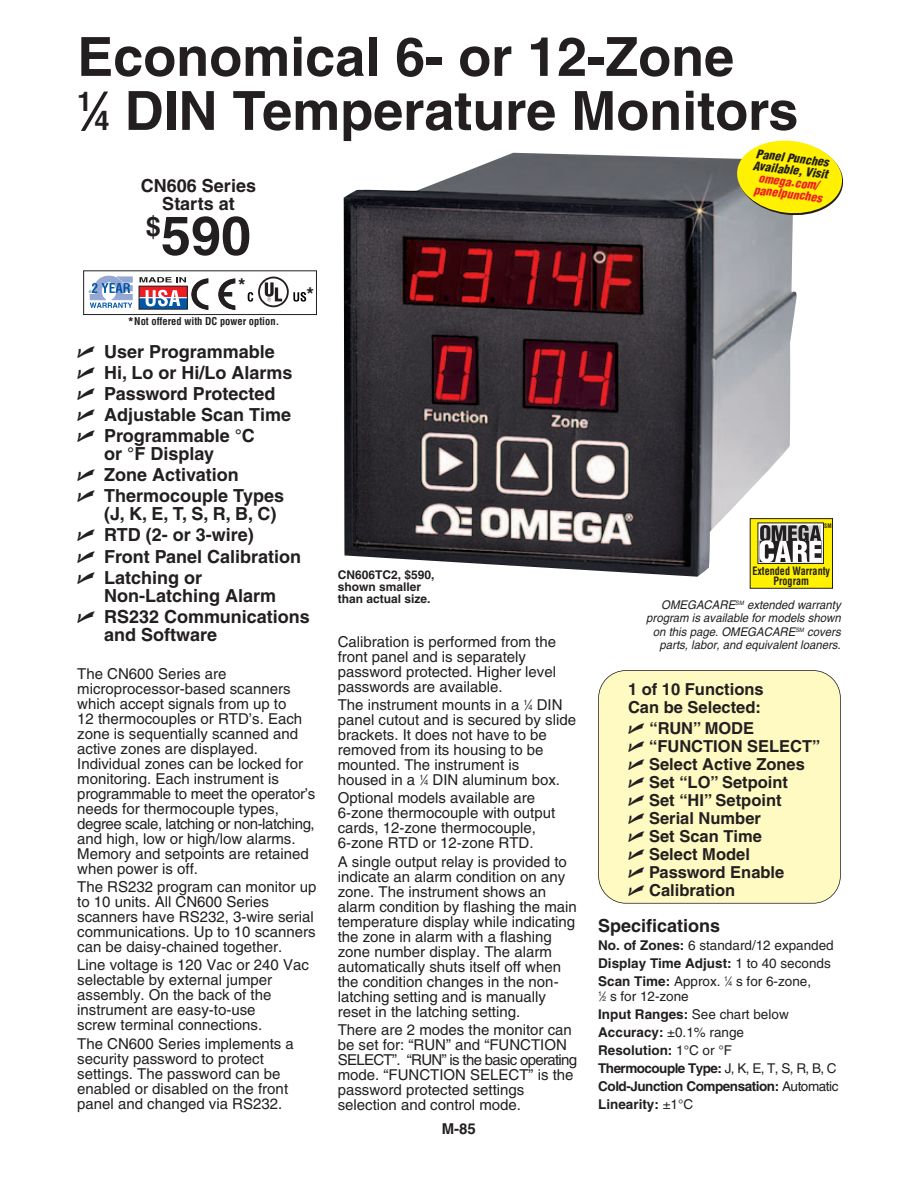
<style>
.page{position:relative;width:918px;height:1188px;background:#fff}
.page>*{position:absolute;margin:0;border:0;box-sizing:border-box;transform-origin:0 0}
.t1{font:700 54px/54px "Helvetica";color:#231f20}
.t2{font:700 19.2px "Helvetica";color:#231f20}
.t3{font:700 18px/18px "Helvetica";color:#231f20}
.t4{font:700 16.5px/18px "Helvetica";color:#231f20}
.t5{font:15px/15px "Helvetica";color:#231f20}
.t6{font:700 15px "Helvetica";color:#231f20}
.t7{font:700 13.5px/18px "Helvetica";letter-spacing:-.035em;color:#231f20}
.t8{font:13.5px/18px "Helvetica";color:#231f20}
.t9{font:italic 12px/13.5px "Helvetica";color:#231f20;text-align:right;scale:.95 1}
.t10{font:700 12px/12px "Helvetica";color:#231f20}
.t11{font:italic 900 condensed 12px/12px "Helvetica";color:#231f20}
.t12{font:italic 900 condensed 12px/12px "Helvetica";color:#ee1d23}
.t13{font:700 condensed 11.25px/10.2px "Helvetica";color:#231f20;text-align:center;scale:.9 1}
.t14{font:700 condensed 10.5px "Helvetica";color:#231f20}
.t15{font:700 condensed 6px "Helvetica";color:#231f20;scale:.9 1}
.s1{font-size:27px}
.s2{font-size:13.5px}
.s3{font-family:"Universal Newswith Comm Pi";font-weight:400}
.s4{font-size:7.5px}
.s5{font-weight:700}
.s6{font-size:6.75px}
.s7{font-weight:400}
.s8{font-weight:400;font-size:6.75px}
</style>
<div class="page">
<div style="left:599px;top:671px;width:241px;height:232px;background:#fffac1;border-radius:27px"></div>
<div style="left:598px;top:670px;width:243px;height:234px;border:2px solid #231f20;border-radius:28px"></div>
<img style="left:344px;top:153px;width:453px;height:424px">
<div style="left:83px;top:271px;width:234px;height:44px;border:1px solid #231f20"></div>
<svg style="left:140px;top:277px;width:95px;height:33px"></svg>
<div style="left:220px;top:292px;width:12px;height:5px;background:#231f20"></div>
<svg style="left:248px;top:277px;width:58px;height:31px"></svg>
<div style="left:750px;top:519px;width:82px;height:69px;background:#fff101"></div>
<div style="left:750px;top:518px;width:83px;height:71px;border:1px solid #231f20"></div>
<div style="left:758px;top:523px;width:66px;height:41px;border:1px solid #231f20"></div>
<svg style="left:760px;top:525px;width:62px;height:38px;background:#918f90"></svg>
<svg style="left:735px;top:140px;width:108px;height:78px"></svg>
<svg style="left:89px;top:276px;width:44px;height:32px"></svg>
<h1 class="t1" style="left:77px;top:35px;width:723px">Economical 6- or 12-Zone<br><sup>1</sup>⁄<span class="s1">4</span> DIN Temperature Monitors</h1>
<p class="t3" style="left:141px;top:178px;width:117px;text-align:center">CN606 Series<br>Starts at</p>
<h1 class="t1" style="left:146px;top:214px;width:107px"><sup>$</sup>590</h1>
<p class="t2" style="left:238px;top:278px;width:9px">*</p>
<p class="t14" style="left:128px;top:317px;width:153px"><span class="s2">*</span>Not offered with DC power option.</p>
<p class="t2" style="left:307px;top:287px;width:9px">*</p>
<p class="t3" style="left:77px;top:345px;width:199px"><span class="s3">-</span> User Programmable</p>
<p class="t3" style="left:77px;top:366px;width:217px"><span class="s3">-</span> Hi, Lo or Hi/Lo Alarms</p>
<p class="t3" style="left:77px;top:387px;width:200px"><span class="s3">-</span> Password Protected</p>
<p class="t3" style="left:77px;top:408px;width:215px"><span class="s3">-</span> Adjustable Scan Time</p>
<p class="t3" style="left:104px;top:429px;width:152px;text-indent:-27px"><span class="s3">-</span> Programmable °C or °F Display</p>
<p class="t3" style="left:77px;top:468px;width:163px"><span class="s3">-</span> Zone Activation</p>
<p class="t3" style="left:104px;top:489px;width:181px;text-indent:-27px"><span class="s3">-</span> Thermocouple Types (J, K, E, T, S, R, B, C)</p>
<p class="t3" style="left:77px;top:528px;width:178px"><span class="s3">-</span> RTD (2- or 3-wire)</p>
<p class="t3" style="left:77px;top:549px;width:226px"><span class="s3">-</span> Front Panel Calibration</p>
<p class="t3" style="left:104px;top:570px;width:173px;text-indent:-27px"><span class="s3">-</span> Latching or<br>Non-Latching Alarm</p>
<p class="t3" style="left:104px;top:609px;width:207px;text-indent:-27px"><span class="s3">-</span> RS232 Communications and Software</p>
<p class="t5" style="left:77px;top:667px;width:240px">The CN600 Series are microprocessor-based scanners which accept signals from up to<br>12 thermocouples or RTD’s. Each zone is se quen tial ly scanned and active zones are dis played.<br>Individual zones can be locked for mon i tor ing. Each in stru ment is programmable to meet the op er a tor’s needs for thermocouple types, degree scale, latching or non-latching, and high, low or high/low alarms.<br>Memory and setpoints are retained when power is off.</p>
<p class="t5" style="left:77px;top:881px;width:241px">The RS232 program can monitor up to 10 units. All CN600 Series scanners have RS232, 3-wire serial communications. Up to 10 scanners can be daisy-chained together.</p>
<p class="t5" style="left:77px;top:959px;width:233px">Line voltage is 120 Vac or 240 Vac se lect able by external jumper assembly. On the back of the instrument are easy-to-use<br>screw terminal connections.</p>
<p class="t5" style="left:77px;top:1037px;width:218px">The CN600 Series implements a security pass word to protect settings. The password can be enabled or disabled on the front panel and changed via RS232.</p>
<p class="t11" style="left:755px;top:148px;width:77px;rotate:7deg">Panel Punches<br>Available, Visit</p>
<p class="t12" style="left:756px;top:173px;width:70px;rotate:7deg">omega.com/ panelpunches</p>
<p class="t15" style="left:824px;top:523px;width:10px">SM</p>
<p class="t10" style="left:338px;top:570px;width:98px">CN606TC2, $590, shown smaller than actual size.</p>
<p class="t13" style="left:752px;top:566px;width:88px">Extended Warranty<br>Program</p>
<p class="t9" style="left:646px;top:599px;width:209px">OMEGACARE<sup>SM</sup> extended warranty program is available for models shown on this page. OMEGACARE<sup>SM</sup> covers parts, labor, and equivalent loaners.</p>
<p class="t5" style="left:338px;top:635px;width:220px">Calibration is per formed from the front panel and is separately password protected. Higher level passwords are available.</p>
<p class="t5" style="left:338px;top:699px;width:240px">The in stru ment mounts in a <sup>1</sup>⁄<span class="s4">4</span> DIN panel cutout and is secured by slide brackets. It does not have to be removed from its housing to be mount ed. The instrument is<br>housed in a <sup>1</sup>⁄<span class="s4">4</span> DIN alu mi num box.</p>
<p class="t5" style="left:338px;top:792px;width:219px">Optional models available are<br>6-zone thermocouple with output cards, 12-zone thermocouple,<br>6-zone RTD or 12-zone RTD.</p>
<p class="t5" style="left:338px;top:855px;width:241px">A single output re lay is pro vid ed to indicate an alarm condition on any zone. The instrument shows an alarm condition by flashing the main temperature display while indicating the zone in alarm with a flashing zone number display. The alarm automatically shuts itself off when the condition changes in the non&shy;latch ing setting and is manually reset in the latching setting.</p>
<p class="t5" style="left:338px;top:1023px;width:241px">There are 2 modes the monitor can be set for: “RUN” and “FUNC TION<br>SELECT”. “RUN” is the basic op er at ing mode. “FUNC TION SELECT” is the pass word pro tect ed settings selection and control mode.</p>
<p class="t4" style="left:628px;top:682px;width:137px">1 of 10 Functions<br>Can be Selected:</p>
<p class="t4" style="left:628px;top:721px;width:128px"><span class="s3">-</span> “RUN” MODE</p>
<p class="t4" style="left:628px;top:739px;width:194px"><span class="s3">-</span> “FUNCTION SELECT”</p>
<p class="t4" style="left:628px;top:757px;width:178px"><span class="s3">-</span> Select Active Zones</p>
<p class="t4" style="left:628px;top:775px;width:161px"><span class="s3">-</span> Set “LO” Setpoint</p>
<p class="t4" style="left:628px;top:793px;width:155px"><span class="s3">-</span> Set “HI” Setpoint</p>
<p class="t4" style="left:628px;top:811px;width:134px"><span class="s3">-</span> Serial Number</p>
<p class="t4" style="left:628px;top:829px;width:135px"><span class="s3">-</span> Set Scan Time</p>
<p class="t4" style="left:628px;top:847px;width:123px"><span class="s3">-</span> Select Model</p>
<p class="t4" style="left:628px;top:865px;width:158px"><span class="s3">-</span> Password Enable</p>
<p class="t4" style="left:628px;top:883px;width:109px"><span class="s3">-</span> Calibration</p>
<p class="t3" style="left:598px;top:919px;width:123px">Specifications</p>
<p class="t8" style="left:598px;top:938px;width:237px"><span class="s5">No. of Zones:</span> 6 standard/12 ex pand ed<br><span class="s5">Display Time Adjust:</span> 1 to 40 seconds<br><span class="s5">Scan Time:</span> Approx. <sup>1</sup>⁄<span class="s6">4</span> s for 6-zone,</p>
<p class="t7" style="left:598px;top:989px;width:242px"><sup>1</sup><span class="s7">⁄</span><span class="s8">2</span> <span class="s7">s for 12-zone<br></span>Input Ranges: <span class="s7">See chart below<br></span>Accuracy: <span class="s7">±0.1% range<br></span>Resolution: <span class="s7">1°C or °F<br></span>Thermocouple Type: <span class="s7">J, K, E, T, S, R, B, C<br></span>Cold-Junction Compensation: <span class="s7">Automatic<br></span>Linearity: <span class="s7">±1°C</span></p>
<p class="t6" style="left:442px;top:1123px;width:36px">M-85</p>
</div>
